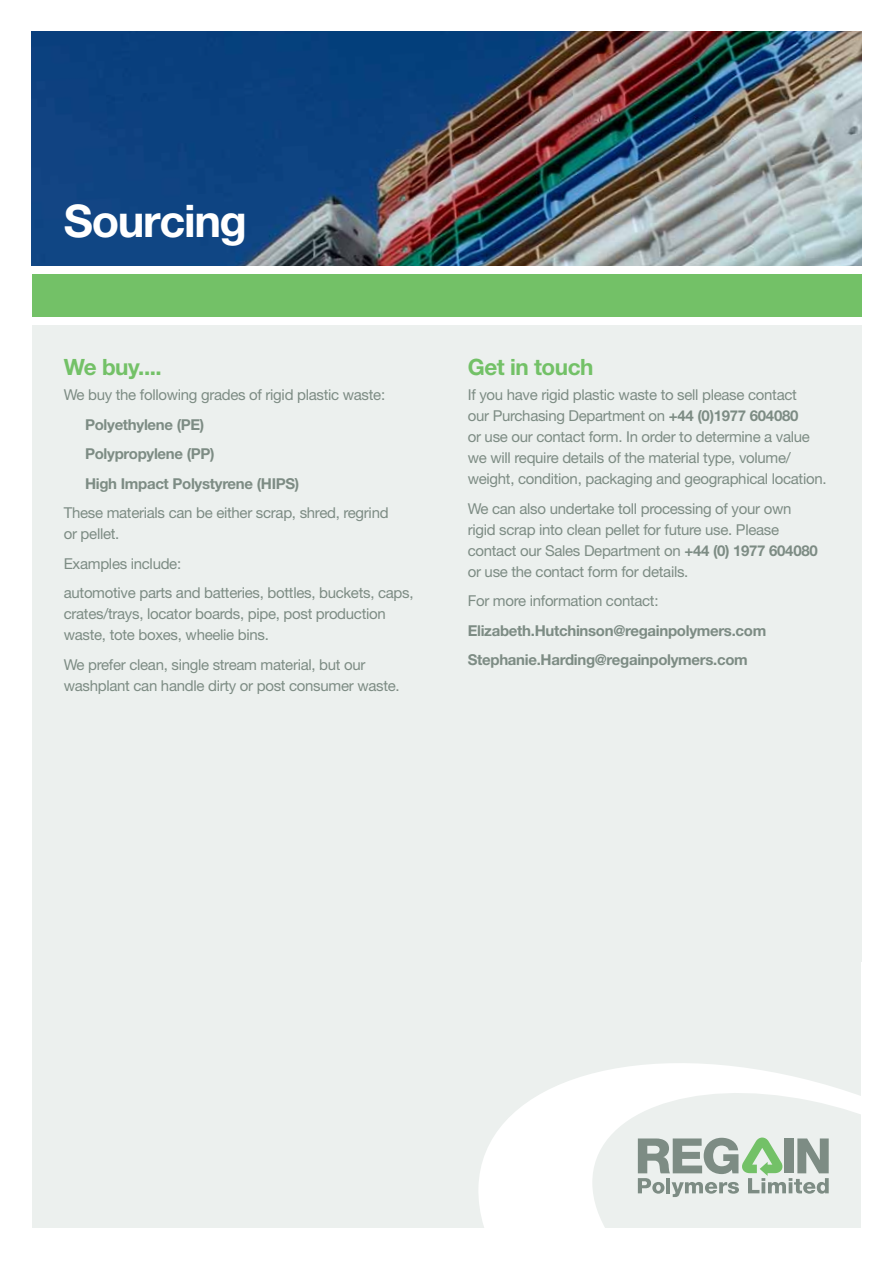
<style>
.page{position:relative;width:893px;height:1263px;background:#fff}
.page>*{position:absolute;margin:0;border:0;box-sizing:border-box;transform-origin:0 0}
.t1{font:700 45px "Helvetica Neue";letter-spacing:-.03em;color:#fff}
.t2{font:700 22.5px "Helvetica Neue";letter-spacing:-.02em;color:#73c167}
.t3{font:15px/21px "Helvetica Neue";letter-spacing:-.02em;color:#7d8c84}
.t4{font:700 15px/29.5px "Helvetica Neue";letter-spacing:-.02em;color:#7d8c84}
.s1{font-weight:700}
</style>
<div class="page">
<img style="left:32px;top:32px;width:829px;height:234px">
<div style="left:32px;top:325px;width:829px;height:904px;background:#ecf0ee"></div>
<svg style="left:476px;top:1063px;width:313px;height:166px;fill:#fff"></svg>
<svg style="left:592px;top:1076px;width:269px;height:153px"></svg>
<div style="left:32px;top:274px;width:829px;height:43px;background:#73c167"></div>
<svg style="left:638px;top:1137px;width:191px;height:60px"></svg>
<h1 class="t1" style="left:64px;top:193px;width:185px">Sourcing</h1>
<h2 class="t2" style="left:64px;top:353px;width:100px">We buy....</h2>
<p class="t3" style="left:64px;top:384px;width:323px">We buy the following grades of rigid plastic waste:</p>
<p class="t4" style="left:85px;top:409px;width:216px">Polyethylene (PE)<br>Polypropylene (PP)<br>High Impact Polystyrene (HIPS)</p>
<p class="t3" style="left:64px;top:502px;width:326px">These materials can be either scrap, shred, regrind or pellet.</p>
<p class="t3" style="left:64px;top:548px;width:351px;line-height:29.5px">Examples include:<br>automotive parts and batteries, bottles, buckets, caps,</p>
<p class="t3" style="left:64px;top:603px;width:324px">crates/trays, locator boards, pipe, post production waste, tote boxes, wheelie bins.</p>
<p class="t3" style="left:64px;top:654px;width:337px">We prefer clean, single stream material, but our washplant can handle dirty or post consumer waste.</p>
<h2 class="t2" style="left:468px;top:353px;width:127px">Get in touch</h2>
<p class="t3" style="left:468px;top:384px;width:360px">If you have rigid plastic waste to sell please contact<br>our Purchasing Department on <span class="s1">+44 (0)1977 604080<br></span>or use our contact form. In order to determine a value we will require details of the material type, volume/ weight, condition, packaging and geographical location.</p>
<p class="t3" style="left:468px;top:497px;width:351px">We can also undertake toll processing of your own rigid scrap into clean pellet for future use. Please contact our Sales Department on <span class="s1">+44 (0) 1977 604080 </span>or use the contact form for details.</p>
<p class="t3" style="left:468px;top:590px;width:192px">For more information contact:</p>
<p class="t4" style="left:468px;top:615px;width:300px">Elizabeth.Hutchinson@regainpolymers.com<br>Stephanie.Harding@regainpolymers.com</p>
</div>
